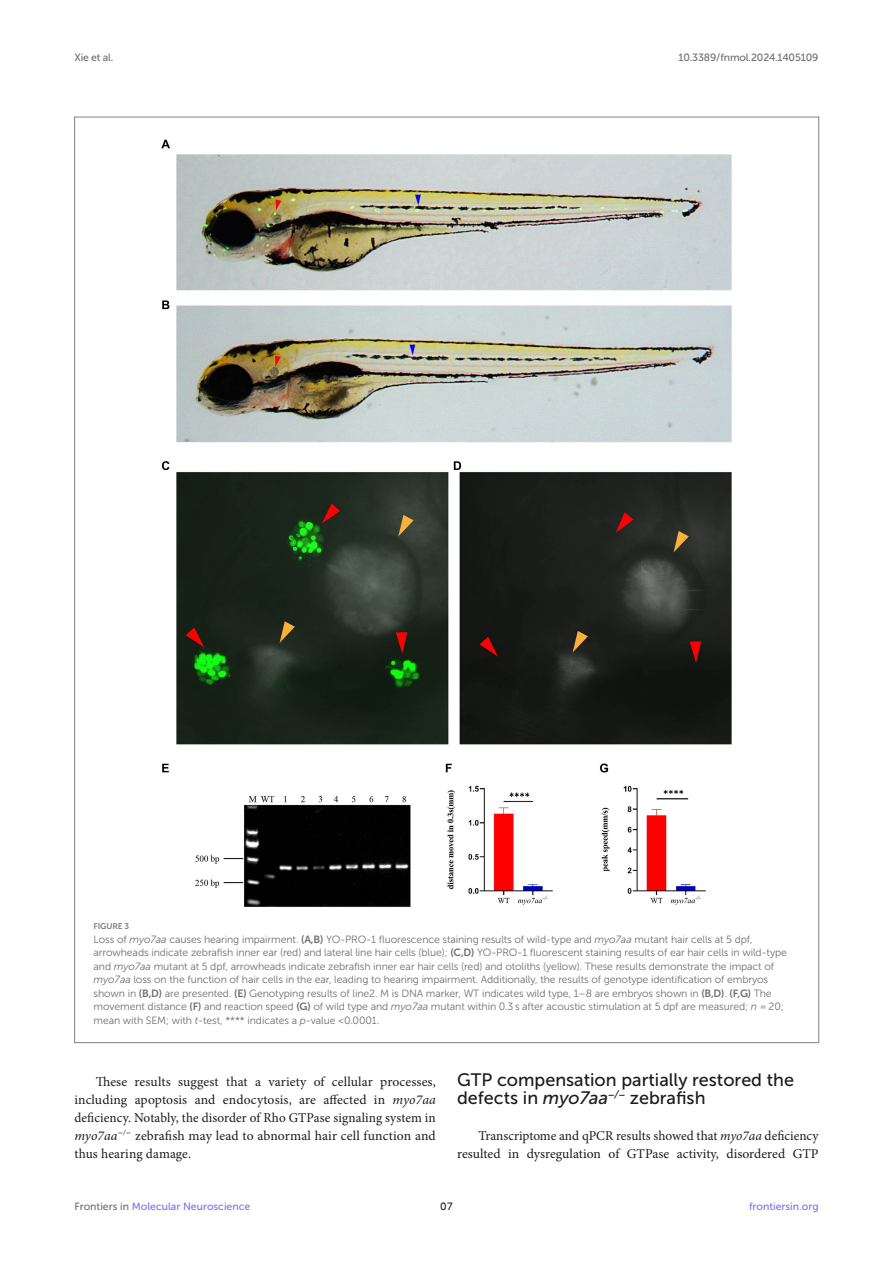
<style>
.page{position:relative;width:893px;height:1263px;background:#fff}
.page>*{position:absolute;margin:0;border:0;box-sizing:border-box;transform-origin:0 0}
.HEAD_2{font:18px/18px "Museo Sans 500";color:#1b1c1b}
.TEXT{font:13.5px/18px "Minion Pro";letter-spacing:.005em;color:#1b1c1b;text-align:justify}
.TEXT_FLUSH{font:13.5px/18px "Minion Pro";color:#1b1c1b;text-align:right}
.FIG_LEG{font:10.5px/13.5px "Museo Sans 300";letter-spacing:-.01em;color:#706f70}
.t1{font:10.5px "Museo Sans 500";color:#856df0}
.t2{font:10.5px "Museo Sans 500";letter-spacing:-.015em;color:#706f70}
.t3{font:10.5px "Museo Sans 500";color:#1b1c1b}
.FIG_HD{font:8.25px "Museo Sans 700";letter-spacing:-.01em;color:#7e7f7f}
.s1{font-style:italic}
.s2{font-family:"Museo Sans 700"}
.s3{color:#706f70}
</style>
<div class="page">
<img style="left:161px;top:139px;width:571px;height:768px">
<p class="t2" style="left:74px;top:51px;width:41px">Xie et al.</p>
<p class="t2" style="left:678px;top:51px;width:142px">10.3389/fnmol.2024.1405109</p>
<p class="FIG_HD" style="left:94px;top:922px;width:37px">FIGURE 3</p>
<p class="FIG_LEG" style="left:94px;top:932px;width:695px">Loss of <span class="s1">myo7aa</span> causes hearing impairment. <span class="s2">(A,B)</span> YO-PRO-1 fluorescence staining results of wild-type and <span class="s1">myo7aa</span> mutant hair cells at 5 dpf, arrowheads indicate zebrafish inner ear (red) and lateral line hair cells (blue); <span class="s2">(C,D)</span> YO-PRO-1 fluorescent staining results of ear hair cells in wild-type and <span class="s1">myo7aa</span> mutant at 5 dpf, arrowheads indicate zebrafish inner ear hair cells (red) and otoliths (yellow). These results demonstrate the impact of <span class="s1">myo7aa</span> loss on the function of hair cells in the ear, leading to hearing impairment. Additionally, the results of genotype identification of embryos shown in <span class="s2">(B,D)</span> are presented. <span class="s2">(E)</span> Genotyping results of line2. M is DNA marker, WT indicates wild type, 1–8 are embryos shown in <span class="s2">(B,D)</span>. <span class="s2">(F,G)</span> The movement distance <span class="s2">(F)</span> and reaction speed <span class="s2">(G)</span> of wild type and <span class="s1">myo7aa</span> mutant within 0.3 s after acoustic stimulation at 5 dpf are measured; <span class="s1">n</span> = 20; mean with SEM; with <span class="s1">t</span>-test, **** indicates a <span class="s1">p</span>-value &lt;0.0001.</p>
<p class="TEXT" style="left:74px;top:1073px;width:363px;text-indent:21px">These results suggest that a variety of cellular processes, including apoptosis and endocytosis, are affected in <span class="s1">myo7aa </span>deficiency. Notably, the disorder of Rho GTPase signaling system in <span class="s1">myo7aa</span><sup>−</sup><sup>/</sup><sup>−</sup> zebrafish may lead to abnormal hair cell function and thus hearing damage.</p>
<p class="HEAD_2" style="left:457px;top:1071px;width:338px">GTP compensation partially restored the defects in <span class="s1">myo7aa</span><sup>−</sup><sup>/</sup><sup>−</sup> zebrafish</p>
<p class="TEXT_FLUSH" style="left:457px;top:1127px;width:363px">Transcriptome and qPCR results showed that <span class="s1">myo7aa</span> deficiency resulted in dysregulation of GTPase activity, disordered GTP</p>
<p class="t1" style="left:74px;top:1200px;width:177px"><span class="s3">Frontiers in</span> Molecular Neuroscience</p>
<p class="t3" style="left:440px;top:1200px;width:14px">07</p>
<p class="t1" style="left:749px;top:1200px;width:71px">frontiersin.org</p>
</div>
